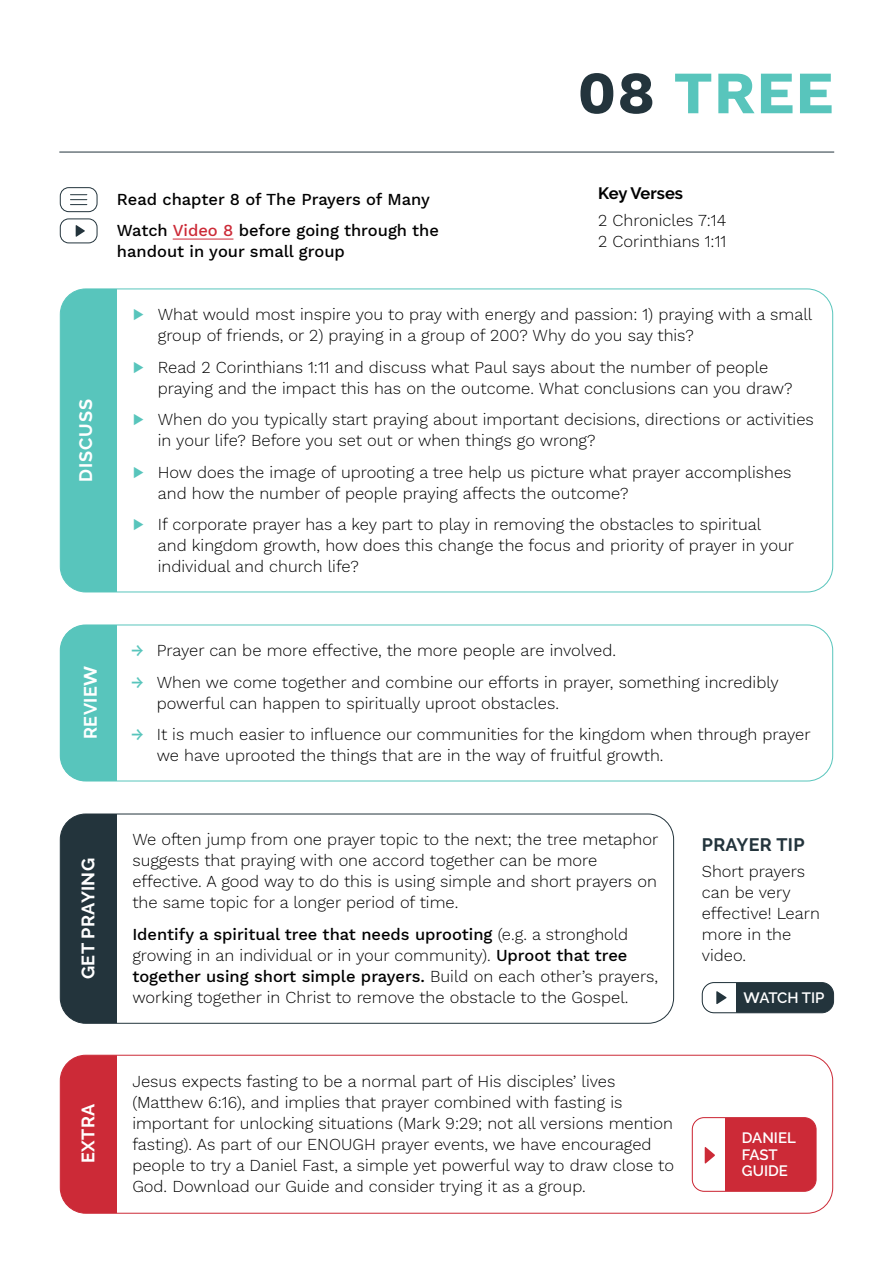
<style>
.page{position:relative;width:893px;height:1263px;background:#fff}
.page>*{position:absolute;margin:0;border:0;box-sizing:border-box;transform-origin:0 0}
.t1{font:700 60px "Work Sans";letter-spacing:.02em;color:#58c5bc}
.t2{font:700 18px "Raleway";letter-spacing:.02em;color:#fff}
.t3{font:700 18px "Raleway";letter-spacing:.02em;color:#23343c}
.t4{font:700 18px "Raleway";letter-spacing:.05em;color:#fff}
.t5{font:300 16.5px/21px "Work Sans";color:#000}
.t6{font:500 16.5px/31.5px "Work Sans";color:#000}
.t7{font:700 16.5px "Raleway";color:#000}
.t8{font:600 15px/16.5px "Raleway";color:#fff}
.s1{color:#23343c}
.s2{color:#cc2a37}
.s3{font-weight:500;color:#58c5bc}
.s4{font-weight:500}
</style>
<div class="page">
<div style="left:60px;top:1055px;width:57px;height:158px;background:#cc2a37"></div>
<div style="left:60px;top:1055px;width:773px;height:158px;border:1px solid #cc2a37;border-radius:26px"></div>
<div style="left:60px;top:814px;width:57px;height:209px;background:#23343c"></div>
<div style="left:60px;top:814px;width:614px;height:210px;border:1px solid #23343c;border-radius:26px"></div>
<div style="left:60px;top:289px;width:57px;height:303px;background:#58c5bc"></div>
<div style="left:60px;top:625px;width:57px;height:156px;background:#58c5bc"></div>
<div style="left:60px;top:625px;width:773px;height:156px;border:1px solid #58c5bc;border-radius:26px"></div>
<hr style="left:173px;top:239px;width:60px;height:1px;background:#cc2a37">
<hr style="left:59px;top:152px;width:775px;height:1px;background:#23343c">
<div style="left:702px;top:982px;width:132px;height:31px;background:#23343c;border-radius:12px"></div>
<div style="left:702px;top:982px;width:34px;height:31px;background:#fff"></div>
<svg style="left:716px;top:991px;width:11px;height:13px"></svg>
<div style="left:702px;top:982px;width:132px;height:31px;border:1px solid #23343c;border-radius:12px"></div>
<svg style="left:76px;top:225px;width:9px;height:12px"></svg>
<div style="left:60px;top:219px;width:37px;height:24px;border:1px solid #23343c;border-radius:9px"></div>
<svg style="left:70px;top:194px;width:17px;height:11px"></svg>
<div style="left:60px;top:187px;width:37px;height:25px;border:1px solid #23343c;border-radius:9px"></div>
<div style="left:692px;top:1117px;width:124px;height:74px;background:#cc2a37;border-radius:12px"></div>
<div style="left:692px;top:1117px;width:33px;height:74px;background:#fff"></div>
<svg style="left:705px;top:1147px;width:10px;height:17px"></svg>
<div style="left:692px;top:1117px;width:124px;height:75px;border:1px solid #cc2a37;border-radius:12px"></div>
<h1 class="t1" style="left:578px;top:47px;width:257px"><span class="s1">08</span> TREE</h1>
<p class="t4" style="left:76px;top:482px;width:84px;rotate:-90deg">DISCUSS</p>
<p class="t6" style="left:117px;top:182px;width:324px">Read chapter 8 of The Prayers of Many<br>Watch <span class="s2">Video 8</span> before going through the</p>
<p class="t6" style="left:117px;top:235px;width:229px">handout in your small group</p>
<p class="t7" style="left:598px;top:184px;width:86px">Key Verses</p>
<p class="t5" style="left:598px;top:209px;width:130px">2 Chronicles 7:14<br>2 Corinthians 1:11</p>
<p class="t5" style="left:158px;top:303px;width:656px;text-indent:-26px"><span class="s3">▶</span> What would most inspire you to pray with energy and passion: 1) praying with a small group of friends, or 2) praying in a group of 200? Why do you say this?</p>
<p class="t5" style="left:158px;top:356px;width:636px;text-indent:-26px"><span class="s3">▶</span> Read 2 Corinthians 1:11 and discuss what Paul says about the number of people praying and the impact this has on the outcome. What conclusions can you draw?</p>
<p class="t5" style="left:158px;top:408px;width:657px;text-indent:-26px"><span class="s3">▶</span> When do you typically start praying about important decisions, directions or activities in your life? Before you set out or when things go wrong?</p>
<p class="t5" style="left:158px;top:461px;width:635px;text-indent:-26px"><span class="s3">▶</span> How does the image of uprooting a tree help us picture what prayer accomplishes and how the number of people praying affects the outcome?</p>
<p class="t5" style="left:158px;top:513px;width:638px;text-indent:-26px"><span class="s3">▶</span> If corporate prayer has a key part to play in removing the obstacles to spiritual and kingdom growth, how does this change the focus and priority of prayer in your individual and church life?</p>
<p class="t2" style="left:80px;top:739px;width:74px;rotate:-90deg">REVIEW</p>
<p class="t2" style="left:78px;top:979px;width:123px;rotate:-90deg">GET PRAYING</p>
<p class="t2" style="left:78px;top:1163px;width:60px;rotate:-90deg">EXTRA</p>
<p class="t5" style="left:131px;top:639px;width:486px"><span class="s3">→</span> Prayer can be more effective, the more people are involved.</p>
<p class="t5" style="left:157px;top:671px;width:623px;text-indent:-26px"><span class="s3">→</span> When we come together and combine our efforts in prayer, something incredibly powerful can happen to spiritually uproot obstacles.</p>
<p class="t5" style="left:157px;top:723px;width:655px;text-indent:-26px"><span class="s3">→</span> It is much easier to influence our communities for the kingdom when through prayer we have uprooted the things that are in the way of fruitful growth.</p>
<p class="t5" style="left:132px;top:828px;width:527px">We often jump from one prayer topic to the next; the tree metaphor suggests that praying with one accord together can be more effective. A good way to do this is using simple and short prayers on the same topic for a longer period of time.</p>
<p class="t5" style="left:132px;top:923px;width:527px"><span class="s4">Identify a spiritual tree that needs uprooting</span> (e.g. a stronghold growing in an individual or in your community). <span class="s4">Uproot that tree together using short simple prayers.</span> Build on each other’s prayers, working together in Christ to remove the obstacle to the Gospel.</p>
<p class="t5" style="left:132px;top:1070px;width:543px">Jesus expects fasting to be a normal part of His disciples’ lives (Matthew 6:16), and implies that prayer combined with fasting is important for unlocking situations (Mark 9:29; not all versions mention fasting). As part of our ENOUGH prayer events, we have encouraged people to try a Daniel Fast, a simple yet powerful way to draw close to God. Download our Guide and consider trying it as a group.</p>
<p class="t3" style="left:702px;top:834px;width:104px">PRAYER TIP</p>
<p class="t5" style="left:702px;top:860px;width:119px">Short prayers can be very effective! Learn more in the video.</p>
<p class="t8" style="left:744px;top:990px;width:82px">WATCH TIP</p>
<p class="t8" style="left:742px;top:1130px;width:55px">DANIEL<br>FAST<br>GUIDE</p>
</div>
